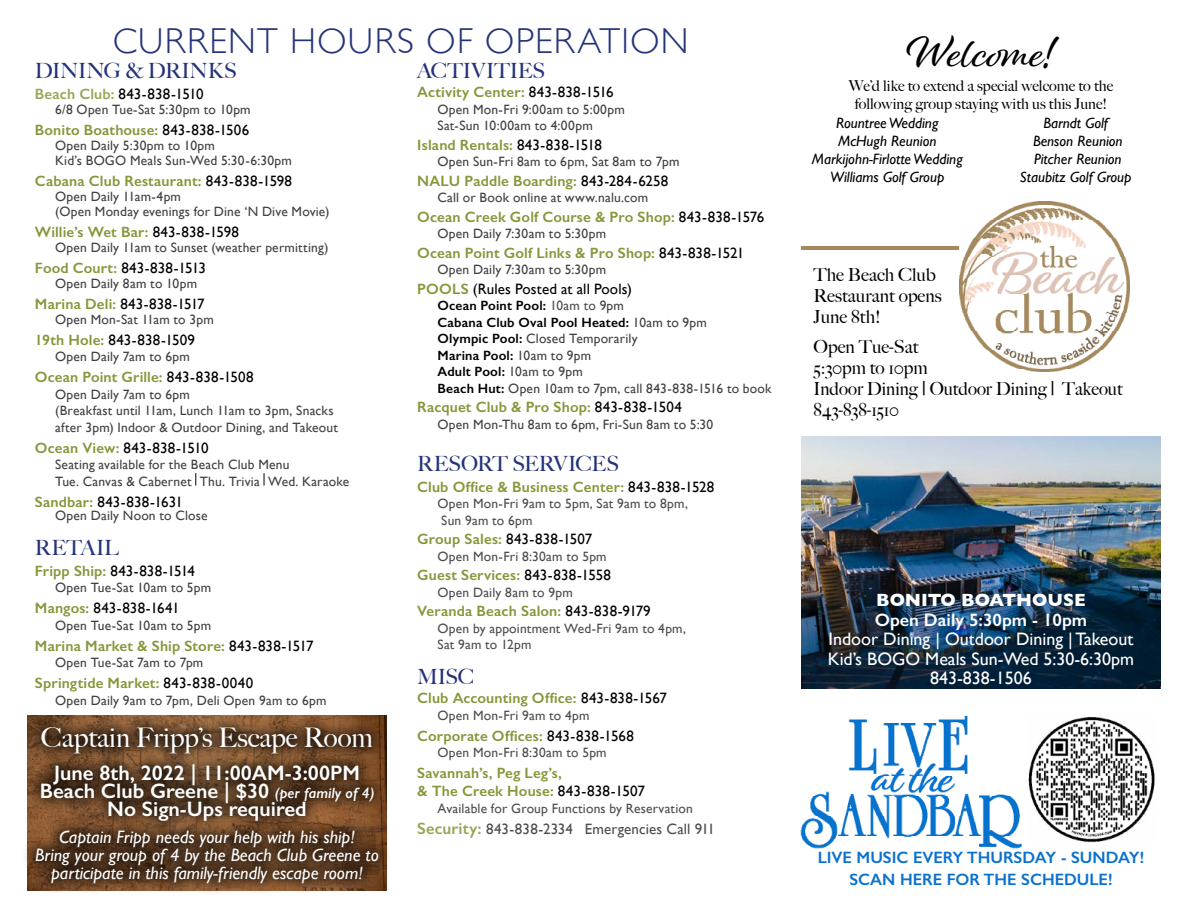
<style>
.page{position:relative;width:1188px;height:918px;background:#fff}
.page>*{position:absolute;margin:0;border:0;box-sizing:border-box;transform-origin:0 0}
.t1{font:45px "Alisha";color:#000}
.t2{font:300 36px "Gill Sans";letter-spacing:.035em;color:#25337a}
.t3{font:500 27px "Big Caslon";color:#fff}
.t4{font:600 21px/18px "Gill Sans";color:#fff;text-align:center}
.t5{font:500 21px "Big Caslon";letter-spacing:-.015em;color:#25337a}
.t6{font:italic 18px/18px "Gill Sans";color:#fff;text-align:center}
.t7{font:500 18px/21px "Big Caslon";color:#000}
.t8{font:18px/19.5px "Gill Sans";color:#fff;text-align:center}
.t9{font:600 18px "Gill Sans";color:#fff}
.t10{font:700 18px "Gill Sans";color:#fff}
.t11{font:600 16.5px/22.5px "Gill Sans";color:#0971ce;text-align:center}
.t12{font:600 15px/18px "Gill Sans";letter-spacing:.01em;color:#85973a}
.t13{font:15px "Gill Sans";letter-spacing:.005em;color:#000}
.t14{font:italic 15px/18px "Gill Sans";color:#000;text-align:center}
.t15{font:500 15px/18px "Big Caslon";color:#000;text-align:center}
.t16{font:15px "Gill Sans";letter-spacing:.01em;color:#4d4d4f}
.t17{font:13.5px/16.5px "Gill Sans";letter-spacing:.015em;color:#414042}
.t18{font:13.5px/16.5px "Gill Sans";letter-spacing:.015em;color:#4d4d4f}
.s1{font-weight:600;color:#97a757}
.s2{font-weight:400;color:#000}
.s3{font-weight:600;color:#85973a}
.s4{font-weight:600;color:#000}
.s5{color:#4d4d4f}
.s6{font-weight:600;font-size:16.5px;color:#97a757}
.s7{font-style:italic;font-size:15px}
</style>
<div class="page">
<img style="left:801px;top:437px;width:360px;height:252px">
<svg style="left:195px;top:473px;width:1px;height:13px"></svg>
<svg style="left:264px;top:473px;width:1px;height:13px"></svg>
<div style="left:27px;top:713px;width:360px;height:54px;background:#000;opacity:.75"></div>
<div style="left:22px;top:749px;width:370px;height:148px;background:#000;opacity:.75"></div>
<hr style="left:801px;top:247px;width:167px;height:3px;background:#a4895e">
<img style="left:959px;top:201px;width:171px;height:171px">
<img style="left:800px;top:717px;width:221px;height:132px">
<img style="left:1028px;top:717px;width:127px;height:126px">
<h2 class="t2" style="left:113px;top:12px;width:578px">CURRENT HOURS OF OPERATION</h2>
<h3 class="t5" style="left:35px;top:53px;width:204px">DINING &amp; DRINKS</h3>
<p class="t13" style="left:35px;top:85px;width:170px"><span class="s1">Beach Club:</span> 843-838-1510</p>
<p class="t17" style="left:55px;top:101px;width:197px">6/8 Open Tue-Sat 5:30pm to 10pm</p>
<p class="t12" style="left:35px;top:120px;width:216px">Bonito Boathouse: <span class="s2">843-838-1506</span></p>
<p class="t17" style="left:55px;top:137px;width:238px;line-height:15px">Open Daily 5:30pm to 10pm<br>Kid’s BOGO Meals Sun-Wed 5:30-6:30pm</p>
<p class="t12" style="left:35px;top:171px;width:259px">Cabana Club Restaurant: <span class="s2">843-838-1598</span></p>
<p class="t17" style="left:55px;top:188px;width:276px;line-height:15px">Open Daily 11am-4pm<br>(Open Monday evenings for Dine ‘N Dive Movie)</p>
<p class="t12" style="left:35px;top:222px;width:206px">Willie’s Wet Bar: <span class="s2">843-838-1598</span></p>
<p class="t17" style="left:55px;top:239px;width:275px">Open Daily 11am to Sunset (weather permitting)</p>
<p class="t13" style="left:35px;top:259px;width:173px"><span class="s3">Food Court:</span> 843-838-1513</p>
<p class="t17" style="left:55px;top:275px;width:144px">Open Daily 8am to 10pm</p>
<p class="t13" style="left:35px;top:295px;width:171px"><span class="s3">Marina Deli:</span> 843-838-1517</p>
<p class="t17" style="left:55px;top:311px;width:160px">Open Mon-Sat 11am to 3pm</p>
<p class="t13" style="left:35px;top:331px;width:162px"><span class="s3">19th Hole:</span> 843-838-1509</p>
<p class="t17" style="left:55px;top:348px;width:136px">Open Daily 7am to 6pm</p>
<p class="t12" style="left:35px;top:368px;width:220px">Ocean Point Grille: <span class="s2">843-838-1508</span></p>
<p class="t17" style="left:55px;top:386px;width:284px">Open Daily 7am to 6pm<br>(Breakfast until 11am, Lunch 11am to 3pm, Snacks after 3pm) Indoor &amp; Outdoor Dining, and Takeout</p>
<p class="t13" style="left:35px;top:439px;width:175px"><span class="s3">Ocean View:</span> 843-838-1510</p>
<p class="t17" style="left:55px;top:456px;width:296px">Seating available for the Beach Club Menu<br>Tue. Canvas &amp; Cabernet Thu. Trivia Wed. Karaoke</p>
<p class="t13" style="left:35px;top:493px;width:150px"><span class="s3">Sandbar:</span> 843-838-1631</p>
<p class="t17" style="left:55px;top:507px;width:154px">Open Daily Noon to Close</p>
<h3 class="t5" style="left:35px;top:530px;width:86px">RETAIL</h3>
<p class="t13" style="left:35px;top:562px;width:162px"><span class="s3">Fripp Ship:</span> 843-838-1514</p>
<p class="t17" style="left:55px;top:579px;width:158px">Open Tue-Sat 10am to 5pm</p>
<p class="t13" style="left:35px;top:599px;width:146px"><span class="s3">Mangos:</span> 843-838-1641</p>
<p class="t17" style="left:55px;top:617px;width:158px">Open Tue-Sat 10am to 5pm</p>
<p class="t12" style="left:35px;top:636px;width:280px">Marina Market &amp; Ship Store: <span class="s2">843-838-1517</span></p>
<p class="t17" style="left:55px;top:654px;width:150px">Open Tue-Sat 7am to 7pm</p>
<p class="t12" style="left:35px;top:674px;width:220px">Springtide Market: <span class="s2">843-838-0040</span></p>
<p class="t17" style="left:55px;top:692px;width:273px">Open Daily 9am to 7pm, Deli Open 9am to 6pm</p>
<h3 class="t5" style="left:417px;top:53px;width:130px">ACTIVITIES</h3>
<p class="t12" style="left:417px;top:83px;width:198px">Activity Center: <span class="s2">843-838-1516</span></p>
<p class="t17" style="left:437px;top:101px;width:189px">Open Mon-Fri 9:00am to 5:00pm<br>Sat-Sun 10:00am to 4:00pm</p>
<p class="t12" style="left:417px;top:135px;width:186px">Island Rentals: <span class="s2">843-838-1518</span></p>
<p class="t17" style="left:437px;top:153px;width:243px">Open Sun-Fri 8am to 6pm, Sat 8am to 7pm</p>
<p class="t12" style="left:417px;top:171px;width:253px">NALU Paddle Boarding: <span class="s2">843-284-6258</span></p>
<p class="t17" style="left:437px;top:189px;width:212px">Call or Book online at www.nalu.com</p>
<p class="t12" style="left:417px;top:207px;width:349px">Ocean Creek Golf Course &amp; Pro Shop: <span class="s2">843-838-1576</span></p>
<p class="t17" style="left:437px;top:225px;width:170px">Open Daily 7:30am to 5:30pm</p>
<p class="t12" style="left:417px;top:243px;width:329px">Ocean Point Golf Links &amp; Pro Shop: <span class="s2">843-838-1521</span></p>
<p class="t17" style="left:437px;top:261px;width:170px">Open Daily 7:30am to 5:30pm</p>
<p class="t13" style="left:417px;top:280px;width:216px"><span class="s3">POOLS</span> (Rules Posted at all Pools)</p>
<p class="t17" style="left:437px;top:297px;width:336px"><span class="s4">Ocean Point Pool:</span> <span class="s5">10am to</span> 9pm<br><span class="s4">Cabana Club Oval Pool Heated:</span> 10am to 9pm<br><span class="s4">Olympic Pool:</span> Closed Temporarily<br><span class="s4">Marina Pool:</span> 10am to 9pm<br><span class="s4">Adult Pool:</span> 10am to 9pm<br><span class="s4">Beach Hut:</span> Open 10am to 7pm, call 843-838-1516 to book</p>
<p class="t12" style="left:417px;top:398px;width:266px">Racquet Club &amp; Pro Shop: <span class="s2">843-838-1504</span></p>
<p class="t17" style="left:437px;top:416px;width:277px">Open Mon-Thu 8am to 6pm, Fri-Sun 8am to 5:30</p>
<h3 class="t5" style="left:417px;top:446px;width:203px">RESORT SERVICES</h3>
<p class="t12" style="left:417px;top:477px;width:299px">Club Office &amp; Business Center: <span class="s2">843-838-1528</span></p>
<p class="t18" style="left:437px;top:495px;width:252px">Open Mon-Fri 9am to 5pm, Sat 9am to 8pm,<br>Sun 9am to 6pm</p>
<p class="t13" style="left:417px;top:530px;width:177px"><span class="s3">Group Sales:</span> 843-838-1507</p>
<p class="t18" style="left:437px;top:548px;width:171px">Open Mon-Fri 8:30am to 5pm</p>
<p class="t12" style="left:417px;top:566px;width:195px">Guest Services: <span class="s2">843-838-1558</span></p>
<p class="t18" style="left:437px;top:584px;width:137px">Open Daily 8am to 9pm</p>
<p class="t12" style="left:417px;top:602px;width:235px">Veranda Beach Salon: <span class="s2">843-838-9179</span></p>
<p class="t18" style="left:437px;top:620px;width:250px">Open by appointment Wed-Fri 9am to 4pm,<br>Sat 9am to 12pm</p>
<h3 class="t5" style="left:417px;top:659px;width:59px">MISC</h3>
<p class="t12" style="left:417px;top:689px;width:251px">Club Accounting Office: <span class="s2">843-838-1567</span></p>
<p class="t18" style="left:437px;top:707px;width:154px">Open Mon-Fri 9am to 4pm</p>
<p class="t12" style="left:417px;top:727px;width:218px">Corporate Offices: <span class="s2">843-838-1568</span></p>
<p class="t18" style="left:437px;top:744px;width:171px">Open Mon-Fri 8:30am to 5pm</p>
<p class="t12" style="left:417px;top:764px;width:229px">Savannah’s, Peg Leg’s,<br>&amp; The Creek House: <span class="s2">843-838-1507</span></p>
<p class="t18" style="left:437px;top:800px;width:257px">Available for Group Functions by Reservation</p>
<p class="t16" style="left:417px;top:820px;width:299px"><span class="s6">Security:</span> 843-838-2334 Emergencies Call 911</p>
<h3 class="t3" style="left:41px;top:716px;width:334px">Captain Fripp’s Escape Room</h3>
<h3 class="t4" style="left:40px;top:763px;width:336px">June 8th, 2022 | 11:00AM-3:00PM<br>Beach Club Greene | $30 <span class="s7">(per family of 4)<br></span>No Sign-Ups required</h3>
<h3 class="t6" style="left:35px;top:827px;width:345px">Captain Fripp needs your help with his ship!<br>Bring your group of 4 by the Beach Club Greene to participate in this family-friendly escape room!</h3>
<h1 class="t1" style="left:907px;top:25px;width:150px">Welcome!</h1>
<p class="t15" style="left:849px;top:76px;width:266px">We’d like to extend a special welcome to the following group staying with us this June!</p>
<p class="t14" style="left:812px;top:114px;width:152px">Rountree Wedding<br>McHugh Reunion<br>Markijohn-Firlotte Wedding<br>Williams Golf Group</p>
<p class="t14" style="left:1020px;top:114px;width:113px">Barndt Golf<br>Benson Reunion<br>Pitcher Reunion<br>Staubitz Golf Group</p>
<h3 class="t7" style="left:814px;top:263px;width:130px">The Beach Club<br>Restaurant opens<br>June 8th!</h3>
<h3 class="t7" style="left:814px;top:335px;width:311px">Open Tue-Sat<br>5:30pm to 10pm<br>Indoor Dining | Outdoor Dining | Takeout<br>843-838-1510</h3>
<h3 class="t10" style="left:876px;top:586px;width:211px">BONITO BOATHOUSE</h3>
<h3 class="t9" style="left:875px;top:609px;width:214px">Open Daily 5:30pm - 10pm</h3>
<h3 class="t8" style="left:828px;top:629px;width:308px">Indoor Dining | Outdoor Dining | Takeout<br>Kid’s BOGO Meals Sun-Wed 5:30-6:30pm<br>843-838-1506</h3>
<p class="t11" style="left:818px;top:846px;width:328px">LIVE MUSIC EVERY THURSDAY - SUNDAY!<br>SCAN HERE FOR THE SCHEDULE!</p>
</div>
